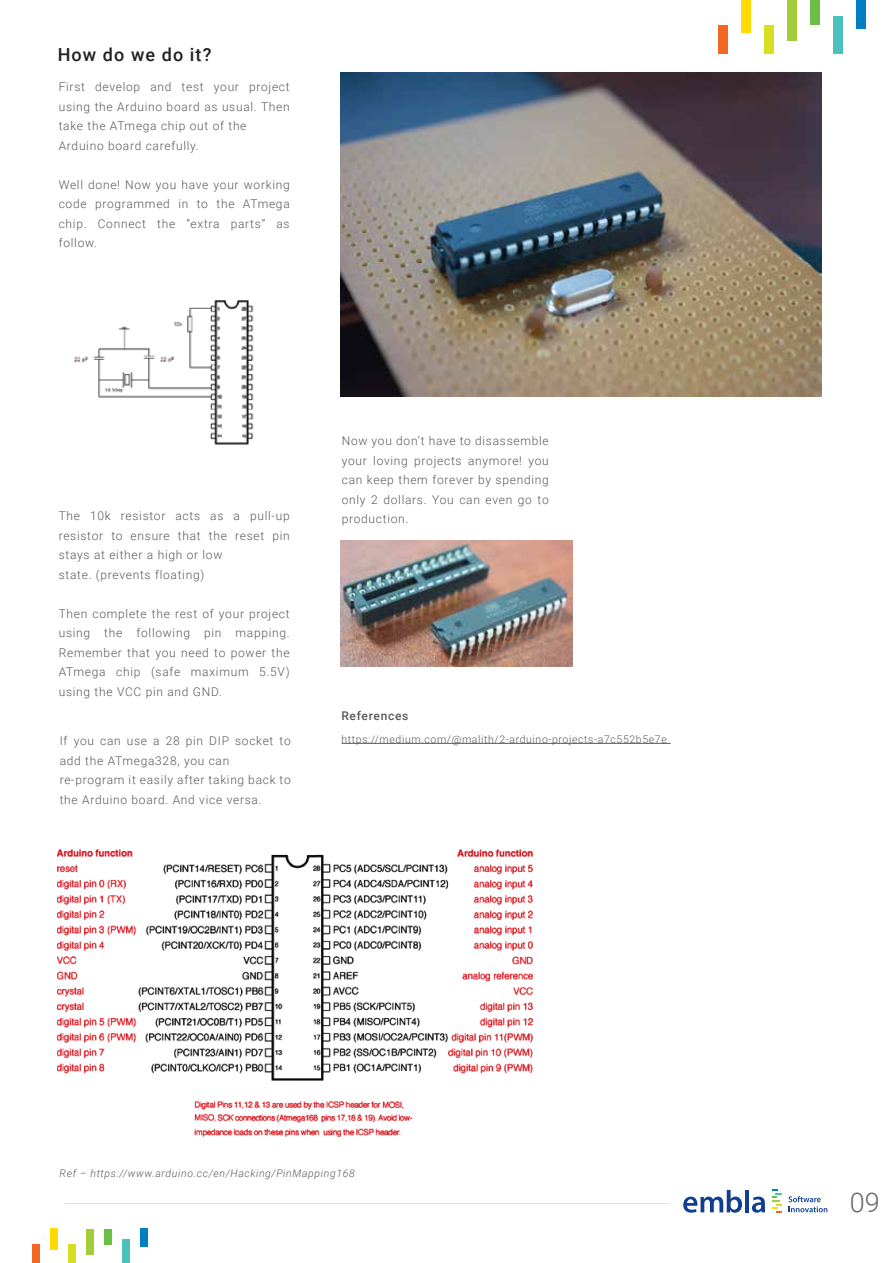
<style>
.page{position:relative;width:893px;height:1263px;background:#fff}
.page>*{position:absolute;margin:0;border:0;box-sizing:border-box;transform-origin:0 0}
.t1{font:300 27px "Roboto";color:#666767}
.t2{font:500 18px "Roboto";letter-spacing:.06em;color:#231f20}
.t3{font:300 12px/19.5px "Roboto";letter-spacing:.06em;color:#58595b}
.t4{font:500 12px "Roboto";letter-spacing:.06em;color:#58595b}
.t5{font:300 10.5px "Roboto";letter-spacing:.06em;color:#58595b}
.t6{font:italic 300 10.5px "Roboto";letter-spacing:.06em;color:#58595b}
</style>
<div class="page">
<div style="left:140px;top:1229px;width:7px;height:18px;background:#007ec3"></div>
<div style="left:122px;top:1239px;width:7px;height:24px;background:#4bc1bd"></div>
<div style="left:104px;top:1229px;width:7px;height:15px;background:#6cbe45"></div>
<div style="left:69px;top:1245px;width:7px;height:18px;background:#d7df23"></div>
<div style="left:87px;top:1229px;width:7px;height:25px;background:#a4ce39"></div>
<div style="left:51px;top:1229px;width:7px;height:21px;background:#ffdb00"></div>
<div style="left:33px;top:1245px;width:7px;height:18px;background:#f26722"></div>
<svg style="left:772px;top:1189px;width:10px;height:23px"></svg>
<svg style="left:683px;top:1190px;width:59px;height:23px"></svg>
<hr style="left:745px;top:1190px;width:4px;height:22px;background:#113f8f">
<svg style="left:752px;top:1196px;width:13px;height:17px"></svg>
<svg style="left:788px;top:1196px;width:39px;height:16px"></svg>
<div style="left:856px;top:0;width:9px;height:29px;background:#007ec3"></div>
<div style="left:833px;top:17px;width:9px;height:37px;background:#4bc1bd"></div>
<div style="left:810px;top:0;width:9px;height:25px;background:#6cbe45"></div>
<div style="left:764px;top:25px;width:9px;height:29px;background:#d7df23"></div>
<div style="left:787px;top:0;width:9px;height:40px;background:#a4ce39"></div>
<div style="left:741px;top:0;width:9px;height:33px;background:#ffdb00"></div>
<div style="left:718px;top:25px;width:9px;height:29px;background:#f26722"></div>
<img style="left:341px;top:72px;width:480px;height:324px">
<img style="left:74px;top:300px;width:180px;height:145px">
<img style="left:58px;top:849px;width:475px;height:288px">
<img style="left:341px;top:541px;width:232px;height:126px">
<hr style="left:341px;top:743px;width:330px;height:1px;background:#58595b">
<h2 class="t2" style="left:58px;top:42px;width:155px">How do we do it?</h2>
<p class="t3" style="left:59px;top:77px;width:232px">First develop and test your project using the Arduino board as usual. Then take the ATmega chip out of the<br>Arduino board carefully.</p>
<p class="t3" style="left:59px;top:174px;width:233px;text-align:justify">Well done! Now you have your working code programmed in to the ATmega chip. Connect the “extra parts” as follow.</p>
<p class="t3" style="left:59px;top:506px;width:232px">The 10k resistor acts as a pull-up resistor to ensure that the reset pin stays at either a high or low<br>state. (prevents floating)</p>
<p class="t3" style="left:59px;top:603px;width:233px;text-align:justify">Then complete the rest of your project using the following pin mapping.<br>Remember that you need to power the ATmega chip (safe maximum 5.5V) using the VCC pin and GND.</p>
<p class="t3" style="left:60px;top:731px;width:233px">If you can use a 28 pin DIP socket to add the ATmega328, you can re-program it easily after taking back to the Arduino board. And vice versa.</p>
<p class="t3" style="left:342px;top:431px;width:209px;text-align:justify">Now you don’t have to disassemble your loving projects anymore! you can keep them forever by spending only 2 dollars. You can even go to production.</p>
<p class="t4" style="left:341px;top:707px;width:69px">References</p>
<p class="t5" style="left:341px;top:731px;width:327px">https://medium.com/@malith/2-arduino-projects-a7c552b5e7e</p>
<p class="t6" style="left:60px;top:1166px;width:297px">Ref – https://www.arduino.cc/en/Hacking/PinMapping168</p>
<h1 class="t1" style="left:850px;top:1184px;width:31px">09</h1>
</div>
